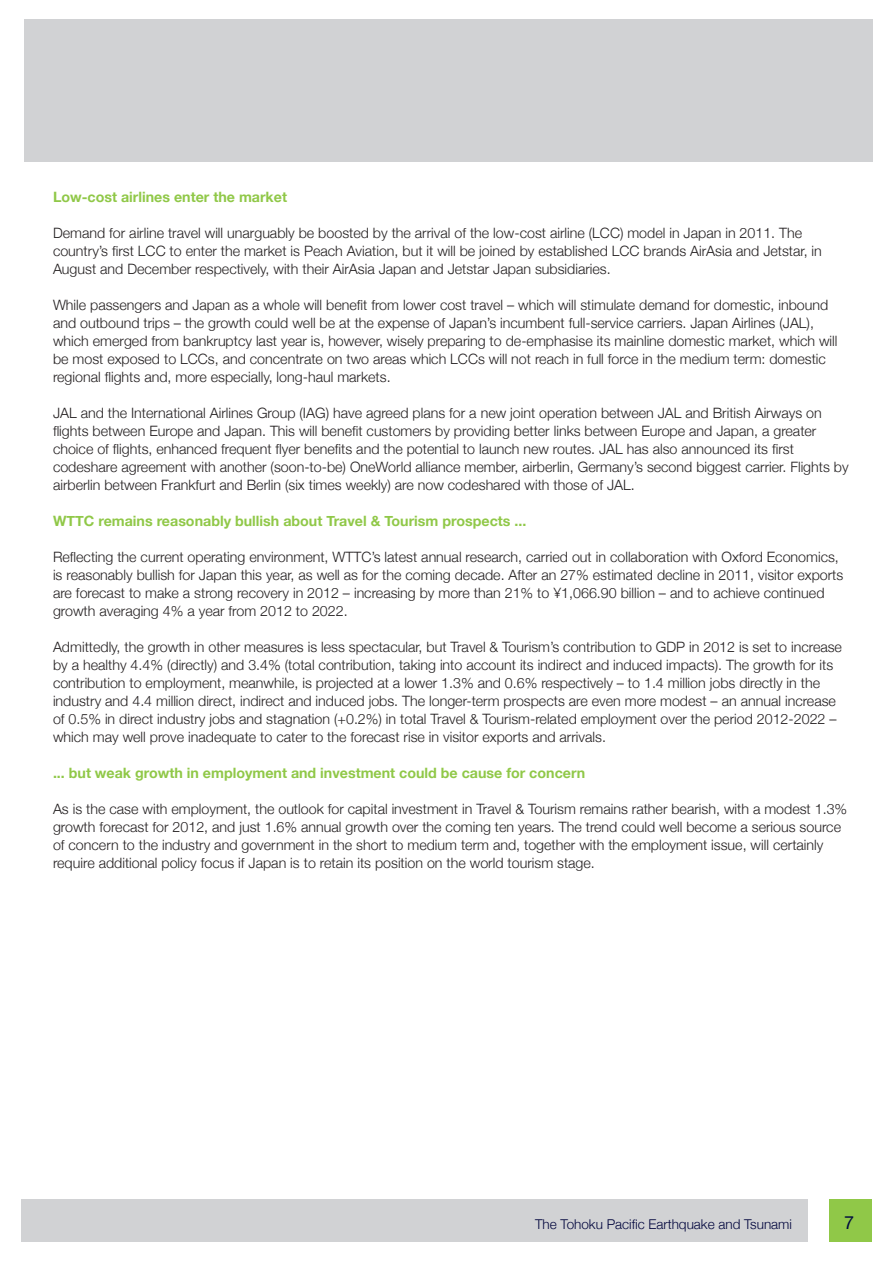
<style>
.page{position:relative;width:893px;height:1263px;background:#fff}
.page>*{position:absolute;margin:0;border:0;box-sizing:border-box;transform-origin:0 0}
.t1{font:18px "Helvetica Neue";color:#000a40}
.t2{font:300 14.25px/18px "Helvetica Neue";color:#231f20}
.t3{font:700 14.25px "Helvetica Neue";color:#90c848}
.t4{font:300 13.5px "Helvetica Neue";color:#02063d}
</style>
<div class="page">
<div style="left:21px;top:1199px;width:787px;height:43px;background:#d1d2d4"></div>
<div style="left:829px;top:1199px;width:43px;height:43px;background:#90c848"></div>
<div style="left:24px;top:20px;width:849px;height:142px;background:#d1d2d4"></div>
<p class="t3" style="left:53px;top:188px;width:236px">Low-cost airlines enter the market</p>
<p class="t2" style="left:53px;top:223px;width:751px">Demand for airline travel will unarguably be boosted by the arrival of the low-cost airline (LCC) model in Japan in 2011. The</p>
<p class="t2" style="left:53px;top:241px;width:770px">country’s first LCC to enter the market is Peach Aviation, but it will be joined by established LCC brands AirAsia and Jetstar, in</p>
<p class="t2" style="left:53px;top:259px;width:559px">August and December respectively, with their AirAsia Japan and Jetstar Japan subsidiaries.</p>
<p class="t2" style="left:53px;top:295px;width:786px">While passengers and Japan as a whole will benefit from lower cost travel – which will stimulate demand for domestic, inbound and outbound trips – the growth could well be at the expense of Japan’s incumbent full-service carriers. Japan Airlines (JAL), which emerged from bankruptcy last year is, however, wisely preparing to de-emphasise its mainline domestic market, which will be most exposed to LCCs, and concentrate on two areas which LCCs will not reach in full force in the medium term: domestic regional flights and, more especially, long-haul markets.</p>
<p class="t2" style="left:53px;top:403px;width:770px">JAL and the International Airlines Group (IAG) have agreed plans for a new joint operation between JAL and British Airways on flights between Europe and Japan. This will benefit customers by providing better links between Europe and Japan, a greater choice of flights, enhanced frequent flyer benefits and the potential to launch new routes. JAL has also announced its first</p>
<p class="t2" style="left:53px;top:457px;width:797px">codeshare agreement with another (soon-to-be) OneWorld alliance member, airberlin, Germany’s second biggest carrier. Flights by airberlin between Frankfurt and Berlin (six times weekly) are now codeshared with those of JAL.</p>
<p class="t3" style="left:53px;top:512px;width:475px">WTTC remains reasonably bullish about Travel &amp; Tourism prospects ...</p>
<p class="t2" style="left:53px;top:547px;width:792px">Reflecting the current operating environment, WTTC’s latest annual research, carried out in collaboration with Oxford Economics, is reasonably bullish for Japan this year, as well as for the coming decade. After an 27% estimated decline in 2011, visitor exports are forecast to make a strong recovery in 2012 – increasing by more than 21% to ¥1,066.90 billion – and to achieve continued growth averaging 4% a year from 2012 to 2022.</p>
<p class="t2" style="left:53px;top:637px;width:790px">Admittedly, the growth in other measures is less spectacular, but Travel &amp; Tourism’s contribution to GDP in 2012 is set to increase by a healthy 4.4% (directly) and 3.4% (total contribution, taking into account its indirect and induced impacts). The growth for its</p>
<p class="t2" style="left:53px;top:673px;width:769px">contribution to employment, meanwhile, is projected at a lower 1.3% and 0.6% respectively – to 1.4 million jobs directly in the</p>
<p class="t2" style="left:53px;top:691px;width:785px;text-align:justify">industry and 4.4 million direct, indirect and induced jobs. The longer-term prospects are even more modest – an annual increase of 0.5% in direct industry jobs and stagnation (+0.2%) in total Travel &amp; Tourism-related employment over the period 2012-2022 – which may well prove inadequate to cater to the forecast rise in visitor exports and arrivals.</p>
<p class="t3" style="left:53px;top:764px;width:534px">... but weak growth in employment and investment could be cause for concern</p>
<p class="t2" style="left:53px;top:799px;width:796px">As is the case with employment, the outlook for capital investment in Travel &amp; Tourism remains rather bearish, with a modest 1.3% growth forecast for 2012, and just 1.6% annual growth over the coming ten years. The trend could well become a serious source of concern to the industry and government in the short to medium term and, together with the employment issue, will certainly require additional policy focus if Japan is to retain its position on the world tourism stage.</p>
<p class="t4" style="left:535px;top:1216px;width:258px">The Tohoku Pacific Earthquake and Tsunami</p>
<p class="t1" style="left:844px;top:1212px;width:12px">7</p>
</div>
